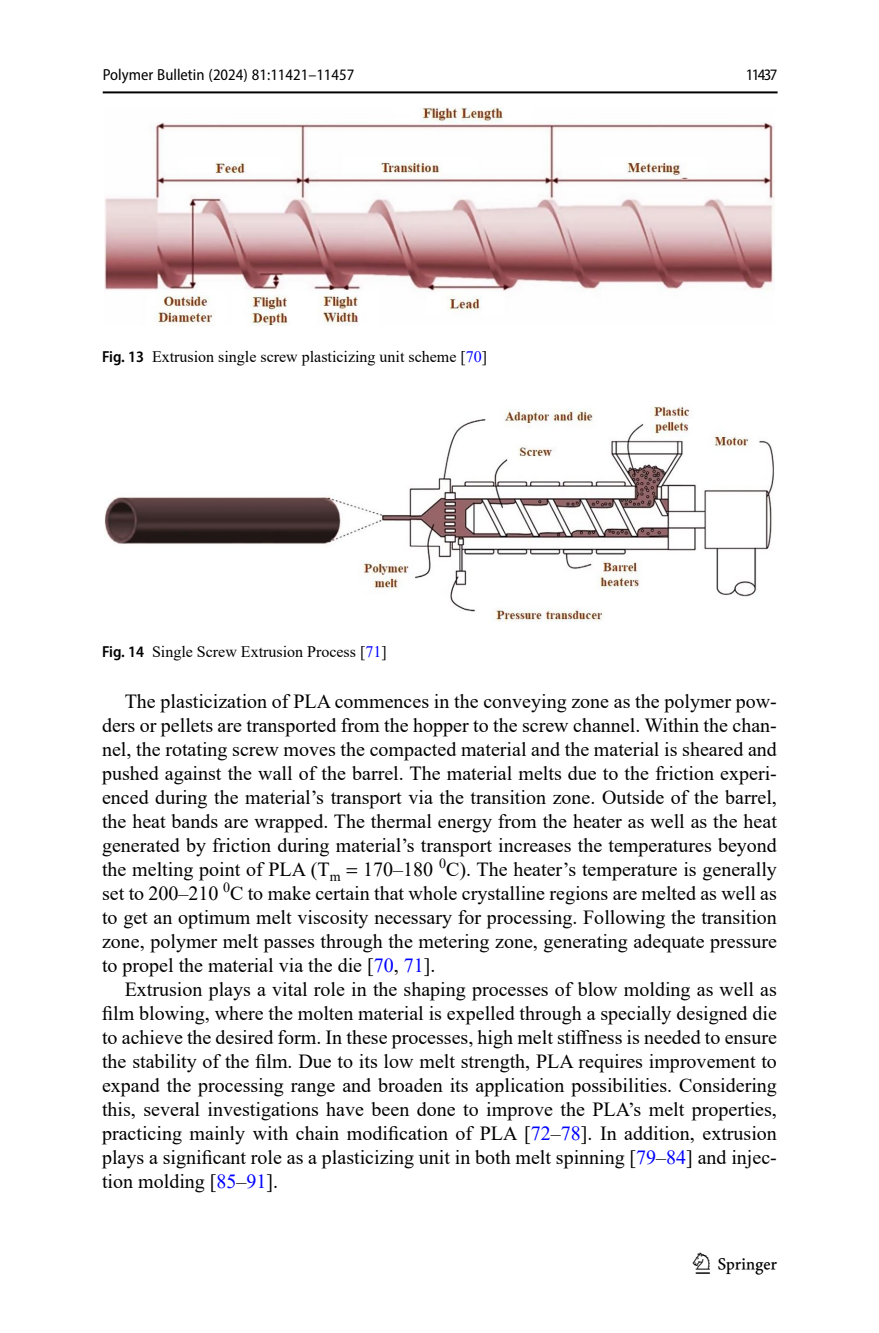
<style>
.page{position:relative;width:879px;height:1333px;background:#fff}
.page>*{position:absolute;margin:0;border:0;box-sizing:border-box;transform-origin:0 0}
.t1{font:30px "Springnew";color:#000}
.Body_Text_Indent{font:20px/24px "Times New Roman";color:#000;text-align:justify}
.Figure_Caption{font:16px "Times New Roman";color:#000}
.t2{font:semi-condensed 16px "Myriad Pro";color:#000}
.s1{font-family:"Myriad Pro";font-weight:600;font-stretch:semi-condensed}
.s2{color:#00f}
</style>
<div class="page">
<hr style="left:103px;top:91px;width:674px;height:2px;background:#000">
<img style="left:105px;top:407px;width:669px;height:214px">
<img style="left:105px;top:108px;width:669px;height:218px">
<p class="t2" style="left:103px;top:65px;width:253px">Polymer Bulletin (2024) 81:11421–11457</p>
<p class="Figure_Caption" style="left:102px;top:345px;width:386px"><span class="s1">Fig. 13</span> Extrusion single screw plasticizing unit scheme [<span class="s2">70</span>]</p>
<p class="Figure_Caption" style="left:102px;top:640px;width:286px"><span class="s1">Fig. 14</span> Single Screw Extrusion Process [<span class="s2">71</span>]</p>
<p class="t2" style="left:746px;top:65px;width:33px">11437</p>
<p class="Body_Text_Indent" style="left:102px;top:688px;width:676px;text-indent:23px">The plasticization of PLA commences in the conveying zone as the polymer pow&shy;ders or pellets are transported from the hopper to the screw channel. Within the chan&shy;nel, the rotating screw moves the compacted material and the material is sheared and pushed against the wall of the barrel. The material melts due to the friction experi&shy;enced during the material’s transport via the transition zone. Outside of the barrel, the heat bands are wrapped. The thermal energy from the heater as well as the heat generated by friction during material’s transport increases the temperatures beyond the melting point of PLA (T<sub>m</sub> 170–180 <sup>0</sup>C). The heater’s temperature is generally set to 200–210 <sup>0</sup>C to make certain that whole crystalline regions are melted as well as to get an optimum melt viscosity necessary for processing. Following the transition zone, polymer melt passes through the metering zone, generating adequate pressure to propel the material via the die [<span class="s2">70</span>, <span class="s2">71</span>].</p>
<p class="Body_Text_Indent" style="left:102px;top:976px;width:676px;text-indent:23px">Extrusion plays a vital role in the shaping processes of blow molding as well as film blowing, where the molten material is expelled through a specially designed die to achieve the desired form. In these processes, high melt stiffness is needed to ensure the stability of the film. Due to its low melt strength, PLA requires improvement to expand the processing range and broaden its application possibilities. Considering this, several investigations have been done to improve the PLA’s melt properties, practicing mainly with chain modification of PLA [<span class="s2">72</span>–<span class="s2">78</span>]. In addition, extrusion plays a significant role as a plasticizing unit in both melt spinning [<span class="s2">79</span>–<span class="s2">84</span>] and injec&shy;tion molding [<span class="s2">85</span>–<span class="s2">91</span>].</p>
<h1 class="t1" style="left:696px;top:1246px;width:83px">1 3</h1>
</div>
